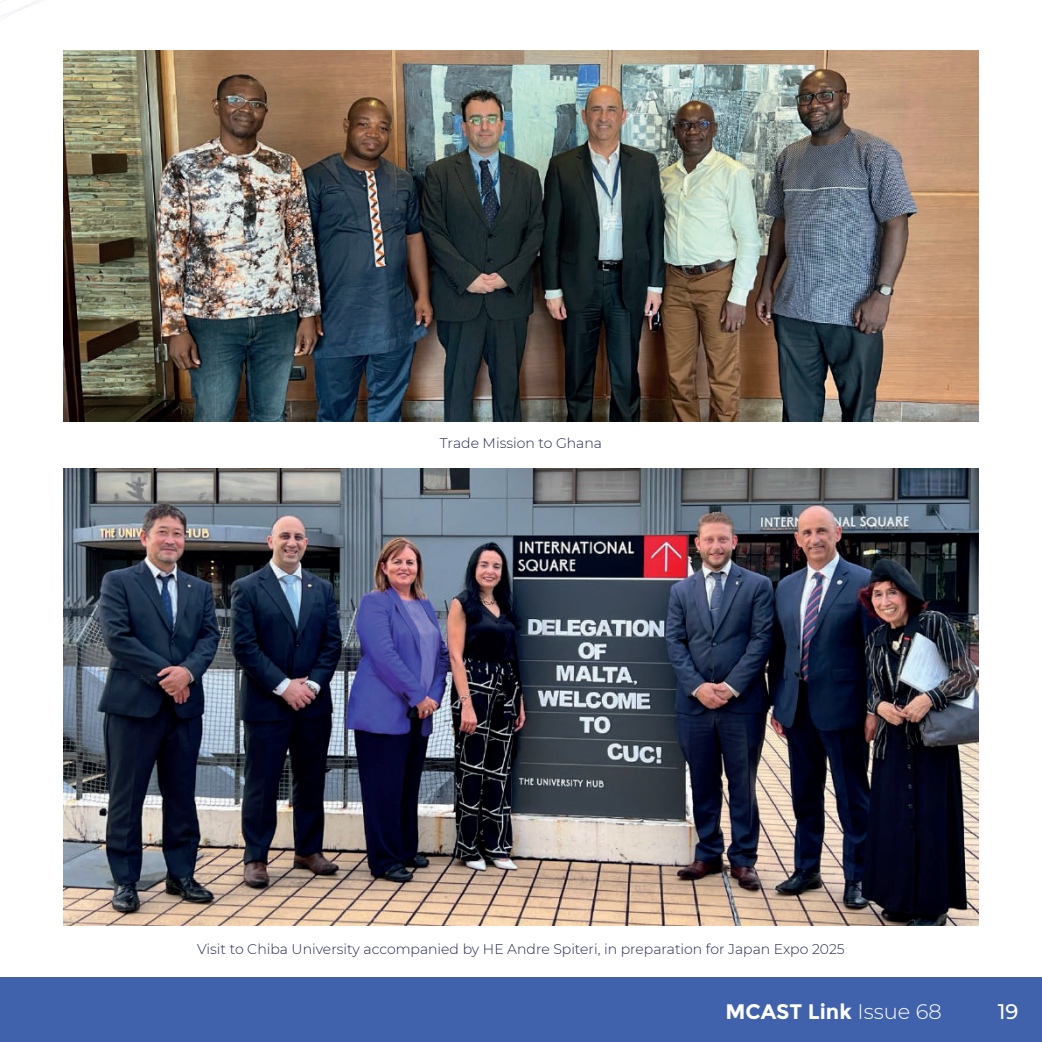
<style>
.page{position:relative;width:1042px;height:1042px;background:#fff}
.page>*{position:absolute;margin:0;border:0;box-sizing:border-box;transform-origin:0 0}
.t1{font:700 21px "Montserrat";color:#fff}
.t2{font:500 21px "Montserrat";color:#fff}
.t3{font:300 14px "Montserrat";color:#24274f}
.s1{font-weight:300}
</style>
<div class="page">
<img style="left:63px;top:469px;width:916px;height:456px">
<img style="left:63px;top:51px;width:916px;height:371px">
<div style="left:0;top:977px;width:1042px;height:65px;background:#4061ab"></div>
<p class="t3" style="left:440px;top:433px;width:164px">Trade Mission to Ghana</p>
<p class="t3" style="left:197px;top:939px;width:649px">Visit to Chiba University accompanied by HE Andre Spiteri, in preparation for Japan Expo 2025</p>
<h1 class="t1" style="left:725px;top:999px;width:218px">MCAST Link <span class="s1">Issue 68</span></h1>
<h1 class="t2" style="left:997px;top:997px;width:22px">19</h1>
</div>
